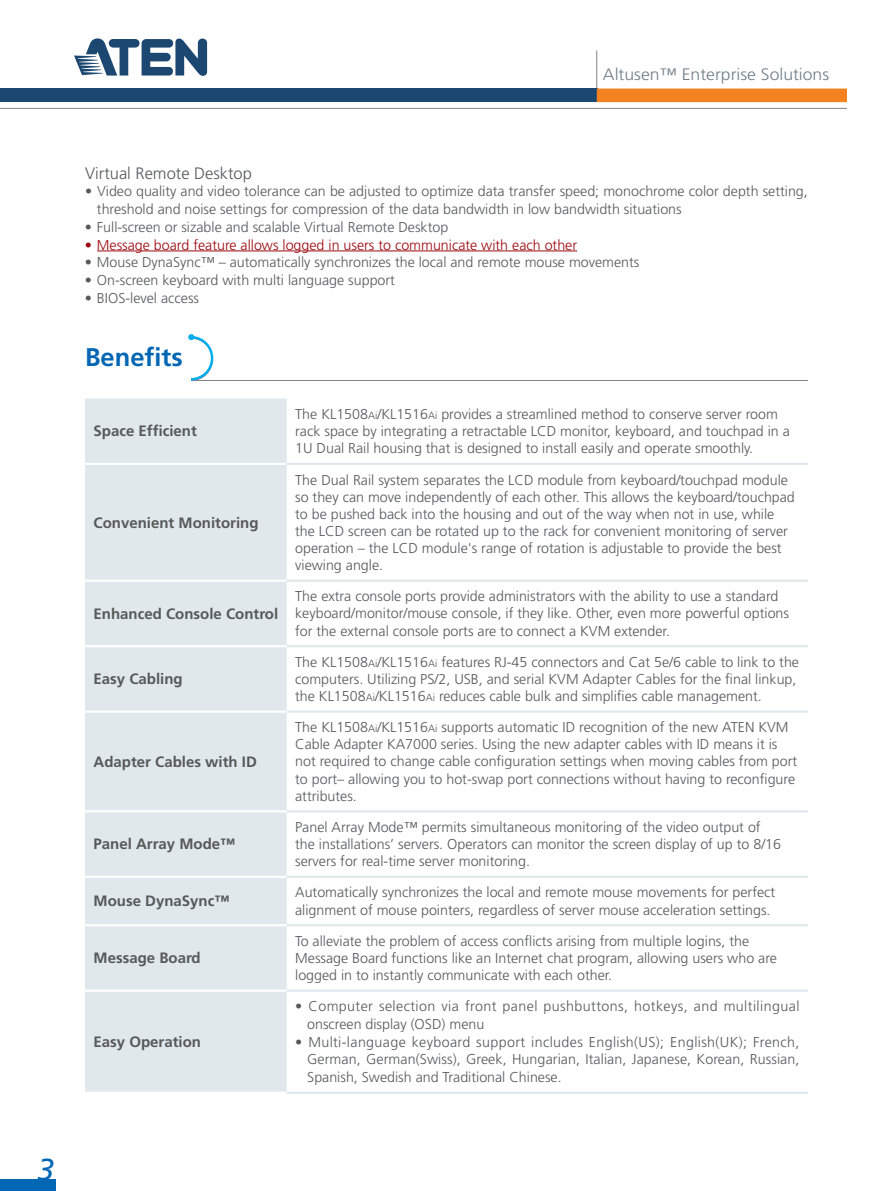
<style>
.page{position:relative;width:893px;height:1191px;background:#fff}
.page>*{position:absolute;margin:0;border:0;box-sizing:border-box;transform-origin:0 0}
.t1{font:italic 30.3px "Frutiger";color:#0166b3}
.t2{font:700 25.5px "Frutiger LT";color:#0166b3}
.t3{font:300 16.5px "Frutiger";color:#707e88;scale:1.06 1}
.t4{font:300 16.5px "Frutiger LT";color:#57585a}
.t5{font:700 15px "Frutiger LT";color:#57585a}
.t6{font:300 14.25px/17.1px "Frutiger LT";color:#57585a}
.t7{font:300 14.25px/17.7px "Frutiger LT";letter-spacing:.03em;color:#57585a}
.t8{font:300 14.25px "Frutiger LT";color:#9d070d}
.s1{font-size:10.5px}
</style>
<div class="page">
<div style="left:0;top:1179px;width:55px;height:12px;background:#0166b3"></div>
<hr style="left:596px;top:50px;width:1px;height:39px;background:#808285">
<div style="left:0;top:89px;width:597px;height:13px;background:#1c4771"></div>
<hr style="left:0;top:108px;width:847px;height:1px;background:#808285">
<div style="left:597px;top:89px;width:250px;height:13px;background:#f58220"></div>
<svg style="left:74px;top:38px;width:133px;height:38px"></svg>
<hr style="left:97px;top:250px;width:480px;height:1px;background:#9d070d">
<svg style="left:188px;top:334px;width:620px;height:47px"></svg>
<div style="left:85px;top:398px;width:202px;height:693px;background:#e0e8ec"></div>
<hr style="left:85px;top:463px;width:202px;height:2px;background:#fff">
<hr style="left:85px;top:579px;width:202px;height:3px;background:#fff">
<hr style="left:85px;top:645px;width:202px;height:2px;background:#fff">
<hr style="left:85px;top:710px;width:202px;height:2px;background:#fff">
<hr style="left:85px;top:810px;width:202px;height:2px;background:#fff">
<hr style="left:85px;top:875px;width:202px;height:3px;background:#fff">
<hr style="left:85px;top:924px;width:202px;height:2px;background:#fff">
<hr style="left:85px;top:989px;width:202px;height:2px;background:#fff">
<hr style="left:287px;top:463px;width:521px;height:2px;background:#e0e8ec">
<hr style="left:287px;top:579px;width:521px;height:3px;background:#e0e8ec">
<hr style="left:287px;top:645px;width:521px;height:2px;background:#e0e8ec">
<hr style="left:287px;top:710px;width:521px;height:2px;background:#e0e8ec">
<hr style="left:287px;top:810px;width:521px;height:2px;background:#e0e8ec">
<hr style="left:287px;top:875px;width:521px;height:3px;background:#e0e8ec">
<hr style="left:287px;top:924px;width:521px;height:2px;background:#e0e8ec">
<hr style="left:287px;top:989px;width:521px;height:2px;background:#e0e8ec">
<hr style="left:287px;top:1091px;width:521px;height:2px;background:#e0e8ec">
<p class="t3" style="left:603px;top:65px;width:215px">Altusen™ Enterprise Solutions</p>
<h1 class="t1" style="left:38px;top:1152px;width:18px">3</h1>
<p class="t4" style="left:85px;top:164px;width:168px">Virtual Remote Desktop</p>
<p class="t6" style="left:97px;top:183px;width:712px;line-height:17.7px;text-indent:-12px">• Video quality and video tolerance can be adjusted to optimize data transfer speed; monochrome color depth setting, threshold and noise settings for compression of the data bandwidth in low bandwidth situations</p>
<p class="t6" style="left:85px;top:218px;width:365px">• Full-screen or sizable and scalable Virtual Remote Desktop</p>
<p class="t8" style="left:85px;top:236px;width:494px">• Message board feature allows logged in users to communicate with each other</p>
<p class="t6" style="left:85px;top:254px;width:556px">• Mouse DynaSync™ – automatically synchronizes the local and remote mouse movements</p>
<p class="t6" style="left:85px;top:272px;width:312px">• On-screen keyboard with multi language support</p>
<p class="t6" style="left:85px;top:289px;width:116px">• BIOS-level access</p>
<h2 class="t2" style="left:85px;top:342px;width:99px">Benefits</h2>
<p class="t5" style="left:94px;top:422px;width:105px">Space Efficient</p>
<p class="t5" style="left:94px;top:513px;width:167px">Convenient Monitoring</p>
<p class="t5" style="left:94px;top:604px;width:186px">Enhanced Console Control</p>
<p class="t5" style="left:94px;top:670px;width:91px">Easy Cabling</p>
<p class="t5" style="left:94px;top:752px;width:165px">Adapter Cables with ID</p>
<p class="t5" style="left:94px;top:835px;width:143px">Panel Array Mode™</p>
<p class="t6" style="left:295px;top:406px;width:496px">The KL1508<span class="s1">Ai</span>/KL1516<span class="s1">Ai</span> provides a streamlined method to conserve server room rack space by integrating a retractable LCD monitor, keyboard, and touchpad in a<br>1U Dual Rail housing that is designed to install easily and operate smoothly.</p>
<p class="t6" style="left:295px;top:471px;width:501px">The Dual Rail system separates the LCD module from keyboard/touchpad module so they can move independently of each other. This allows the keyboard/touchpad to be pushed back into the housing and out of the way when not in use, while the LCD screen can be rotated up to the rack for convenient monitoring of server operation – the LCD module's range of rotation is adjustable to provide the best viewing angle.</p>
<p class="t6" style="left:295px;top:588px;width:495px">The extra console ports provide administrators with the ability to use a standard keyboard/monitor/mouse console, if they like. Other, even more powerful options for the external console ports are to connect a KVM extender.</p>
<p class="t6" style="left:295px;top:653px;width:505px">The KL1508<span class="s1">Ai</span>/KL1516<span class="s1">Ai</span> features RJ-45 connectors and Cat 5e/6 cable to link to the computers. Utilizing PS/2, USB, and serial KVM Adapter Cables for the final linkup, the KL1508<span class="s1">Ai</span>/KL1516<span class="s1">Ai</span> reduces cable bulk and simplifies cable management.</p>
<p class="t6" style="left:295px;top:719px;width:504px">The KL1508<span class="s1">Ai</span>/KL1516<span class="s1">Ai</span> supports automatic ID recognition of the new ATEN KVM Cable Adapter KA7000 series. Using the new adapter cables with ID means it is not required to change cable configuration settings when moving cables from port to port– allowing you to hot-swap port connections without having to reconfigure attributes.</p>
<p class="t6" style="left:295px;top:818px;width:487px">Panel Array Mode™ permits simultaneous monitoring of the video output of the installations’ servers. Operators can monitor the screen display of up to 8/16 servers for real-time server monitoring.</p>
<p class="t5" style="left:94px;top:892px;width:137px">Mouse DynaSync™</p>
<p class="t6" style="left:295px;top:884px;width:482px">Automatically synchronizes the local and remote mouse movements for perfect alignment of mouse pointers, regardless of server mouse acceleration settings.</p>
<p class="t5" style="left:94px;top:949px;width:109px">Message Board</p>
<p class="t6" style="left:295px;top:932px;width:483px">To alleviate the problem of access conflicts arising from multiple logins, the<br>Message Board functions like an Internet chat program, allowing users who are logged in to instantly communicate with each other.</p>
<p class="t5" style="left:94px;top:1033px;width:109px">Easy Operation</p>
<p class="t7" style="left:307px;top:997px;width:494px;text-indent:-12px">• Computer selection via front panel pushbuttons, hotkeys, and multilingual onscreen display (OSD) menu</p>
<p class="t6" style="left:307px;top:1033px;width:494px;line-height:17.7px;text-align:justify;text-indent:-12px">• Multi-language keyboard support includes English(US); English(UK); French, German, German(Swiss), Greek, Hungarian, Italian, Japanese, Korean, Russian, Spanish, Swedish and Traditional Chinese.</p>
</div>
